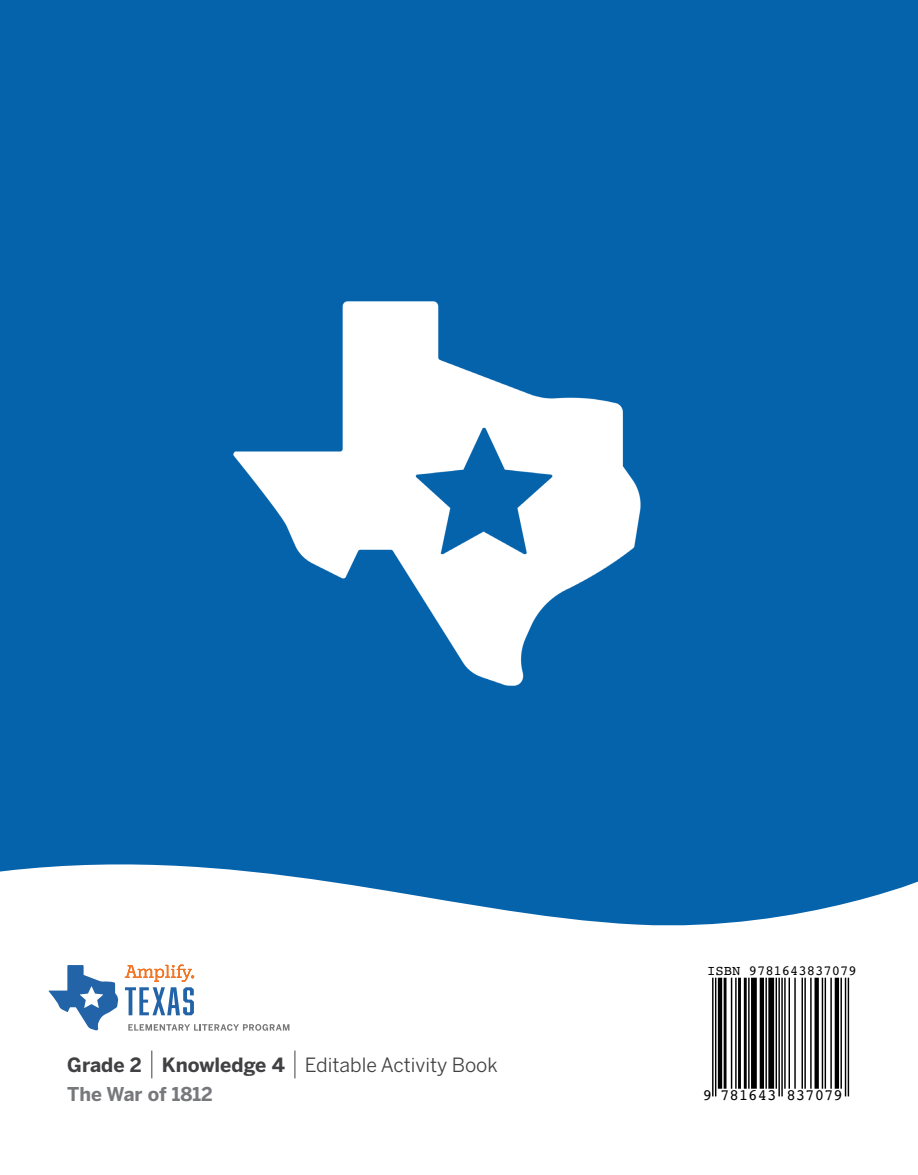
<style>
.page{position:relative;width:918px;height:1175px;background:#fff}
.page>*{position:absolute;margin:0;border:0;box-sizing:border-box;transform-origin:0 0}
.t1{font:19.5px "Benton Sans";color:#414042}
.t2{font:700 18.9px "Benton Sans";color:#77787b}
.t3{font:15.75px "OCRB";color:#000}
.t4{font:13.8px "OCRB";color:#000}
.s1{font-weight:700}
</style>
<div class="page">
<div style="left:0;top:0;width:918px;height:1174px;background:#0563ac"></div>
<svg style="left:0;top:864px;width:918px;height:310px;background:#e3edf5"></svg>
<img style="left:233px;top:301px;width:408px;height:385px">
<svg style="left:125px;top:964px;width:69px;height:17px"></svg>
<svg style="left:128px;top:1024px;width:161px;height:6px"></svg>
<svg style="left:125px;top:987px;width:69px;height:28px;background:#9db9d7"></svg>
<svg style="left:49px;top:965px;width:69px;height:65px;background:#99b7d6"></svg>
<hr style="left:712px;top:977px;width:2px;height:119px;background:#000">
<hr style="left:715px;top:977px;width:1px;height:119px;background:#000">
<hr style="left:718px;top:977px;width:4px;height:111px;background:#000">
<hr style="left:724px;top:977px;width:3px;height:111px;background:#000">
<hr style="left:731px;top:977px;width:1px;height:111px;background:#000">
<hr style="left:735px;top:977px;width:2px;height:111px;background:#000">
<hr style="left:738px;top:977px;width:3px;height:111px;background:#000">
<hr style="left:744px;top:977px;width:3px;height:111px;background:#000">
<hr style="left:748px;top:977px;width:2px;height:111px;background:#000">
<div style="left:751px;top:977px;width:6px;height:111px;background:#000"></div>
<hr style="left:760px;top:977px;width:4px;height:111px;background:#000">
<hr style="left:765px;top:977px;width:2px;height:111px;background:#000">
<div style="left:768px;top:977px;width:6px;height:111px;background:#000"></div>
<hr style="left:776px;top:977px;width:1px;height:111px;background:#000">
<hr style="left:778px;top:977px;width:2px;height:119px;background:#000">
<hr style="left:781px;top:977px;width:2px;height:119px;background:#000">
<hr style="left:784px;top:977px;width:2px;height:111px;background:#000">
<hr style="left:789px;top:977px;width:1px;height:111px;background:#000">
<hr style="left:794px;top:977px;width:2px;height:111px;background:#000">
<hr style="left:802px;top:977px;width:1px;height:111px;background:#000">
<hr style="left:804px;top:977px;width:2px;height:111px;background:#000">
<hr style="left:810px;top:977px;width:2px;height:111px;background:#000">
<svg style="left:815px;top:977px;width:4px;height:111px"></svg>
<hr style="left:822px;top:977px;width:1px;height:111px;background:#000">
<hr style="left:825px;top:977px;width:1px;height:111px;background:#000">
<hr style="left:830px;top:977px;width:2px;height:111px;background:#000">
<hr style="left:835px;top:977px;width:4px;height:111px;background:#000">
<hr style="left:840px;top:977px;width:2px;height:111px;background:#000">
<hr style="left:845px;top:977px;width:1px;height:119px;background:#000">
<hr style="left:848px;top:977px;width:1px;height:119px;background:#000">
<svg style="left:152px;top:1050px;width:1px;height:28px"></svg>
<svg style="left:295px;top:1050px;width:1px;height:28px"></svg>
<p class="t1" style="left:67px;top:1053px;width:432px"><span class="s1">Grade 2 Knowledge 4</span> Editable Activity Book</p>
<p class="t2" style="left:67px;top:1082px;width:147px">The War of 1812</p>
<p class="t4" style="left:707px;top:959px;width:151px">ISBN 9781643837079</p>
<p class="t3" style="left:703px;top:1083px;width:142px">9 781643 837079</p>
</div>
